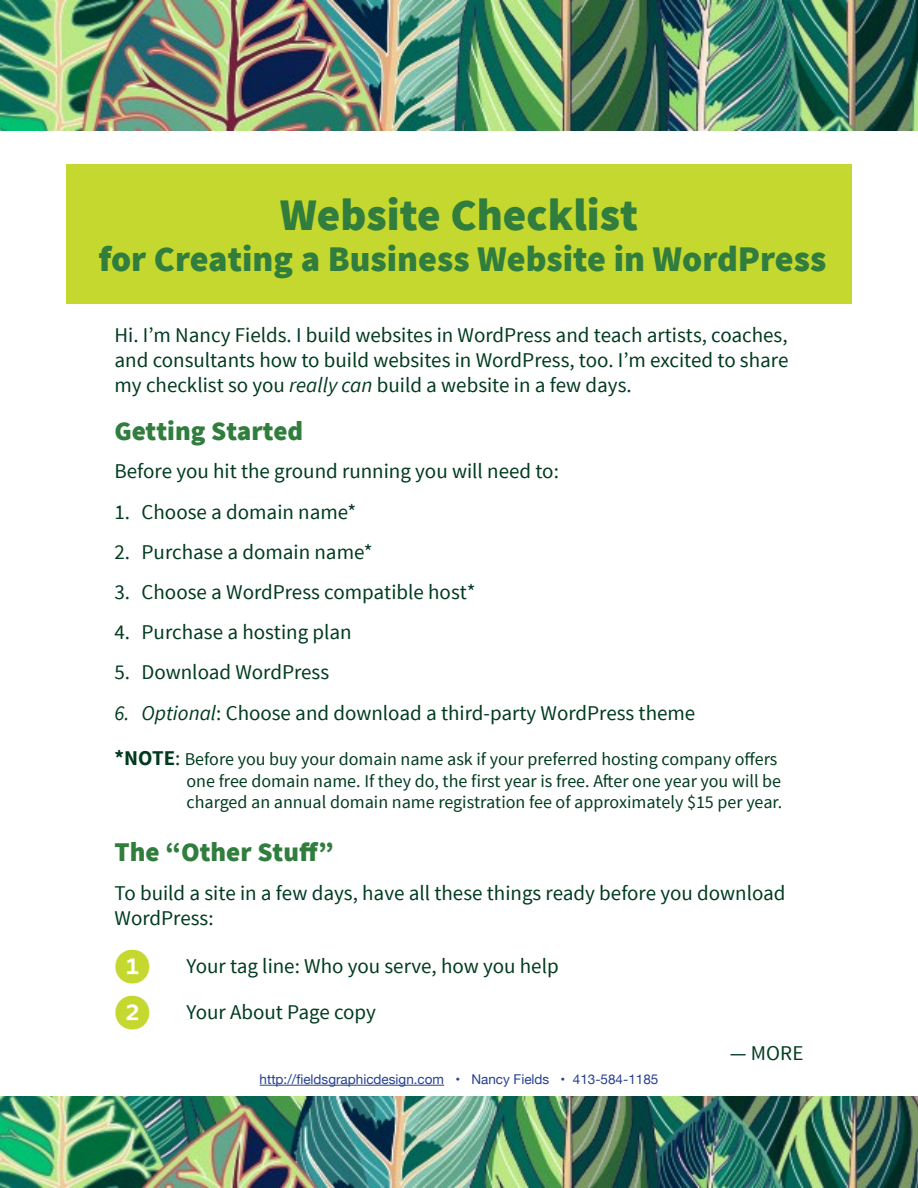
<style>
.page{position:relative;width:918px;height:1188px;background:#fff}
.page>*{position:absolute;margin:0;border:0;box-sizing:border-box;transform-origin:0 0}
.t1{font:900 45px "Source Sans Pro";color:#307d3e}
.t2{font:900 36px "Source Sans Pro";color:#307d3e}
.t3{font:900 27px "Source Sans Pro";color:#307d3e}
.t4{font:21px/25.2px "Source Sans Pro";color:#013b1f;text-align:justify}
.t5{font:18px/21.6px "Source Sans Pro";color:#013b1f}
.t6{font:13.5px "Helvetica Neue";color:#25408f}
.s1{font-style:italic}
.s2{font-weight:700;font-size:21px}
.s3{font-size:21px}
.s4{font-family:"Whitney Index Black Rd Bd";font-size:36px;color:#c5d82f}
</style>
<div class="page">
<img style="left:0;top:0;width:918px;height:130px">
<img style="left:0;top:1096px;width:918px;height:92px">
<div style="left:66px;top:164px;width:786px;height:139px;background:#c5d82f"></div>
<hr style="left:260px;top:1085px;width:184px;height:1px;background:#25408f">
<h1 class="t1" style="left:280px;top:186px;width:360px">Website Checklist</h1>
<h2 class="t2" style="left:99px;top:235px;width:729px">for Creating a Business Website in WordPress</h2>
<p class="t4" style="left:115px;top:323px;width:675px">Hi. I’m Nancy Fields. I build websites in WordPress and teach artists, coaches, and consultants how to build websites in WordPress, too. I’m excited to share my checklist so you <span class="s1">really can</span> build a website in a few days.</p>
<p class="t3" style="left:115px;top:413px;width:190px">Getting Started</p>
<p class="t4" style="left:115px;top:459px;width:446px">Before you hit the ground running you will need to:</p>
<p class="t4" style="left:115px;top:499px;width:243px">1. Choose a domain name*</p>
<p class="t4" style="left:115px;top:540px;width:260px">2. Purchase a domain name*</p>
<p class="t4" style="left:115px;top:580px;width:363px">3. Choose a WordPress compatible host*</p>
<p class="t4" style="left:115px;top:620px;width:239px">4. Purchase a hosting plan</p>
<p class="t4" style="left:115px;top:660px;width:216px">5. Download WordPress</p>
<p class="t4" style="left:115px;top:700px;width:582px"><span class="s1">6. Optional</span>: Choose and download a third-party WordPress theme</p>
<p class="t5" style="left:187px;top:749px;width:597px;text-indent:-72px"><span class="s2">*NOTE</span><span class="s3">:</span> Before you buy your domain name ask if your preferred hosting company offers one free domain name. If they do, the first year is free. After one year you will be charged an annual domain name registration fee of approximately $15 per year.</p>
<p class="t3" style="left:115px;top:834px;width:221px">The “Other Stuff”</p>
<p class="t4" style="left:115px;top:880px;width:672px">To build a site in a few days, have all these things ready before you download<br>WordPress:</p>
<p class="t4" style="left:115px;top:954px;width:446px"><span class="s4">1</span> Your tag line: Who you serve, how you help</p>
<p class="t4" style="left:115px;top:1000px;width:263px"><span class="s4">2</span> Your About Page copy</p>
<p class="t4" style="left:730px;top:1040px;width:75px">— MORE</p>
<p class="t6" style="left:260px;top:1069px;width:400px">http://fieldsgraphicdesign.com • Nancy Fields • 413-584-1185</p>
</div>
